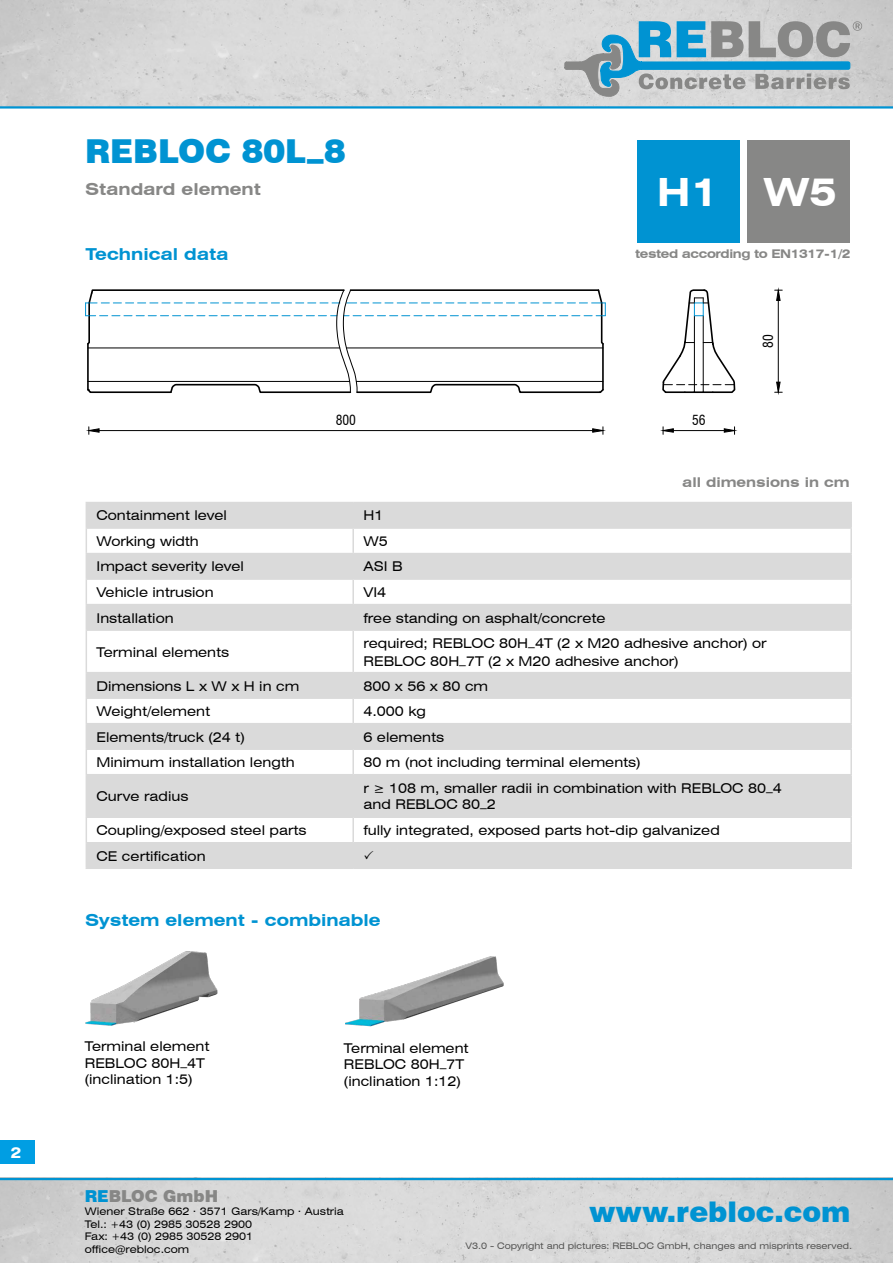
<style>
.page{position:relative;width:893px;height:1263px;background:#fff}
.page>*{position:absolute;margin:0;border:0;box-sizing:border-box;transform-origin:0 0}
.t1{font:700 expanded 39px "Swiss 721 BT";color:#fff}
.t2{font:900 33px "Swiss 721 BT";color:#0093d2}
.t3{font:900 28.5px "Swiss 721 BT";color:#0093d2}
.t4{font:700 expanded 16.5px "Swiss 721 BT";color:#0093d2}
.t5{font:700 expanded 16.5px "Swiss 721 BT";color:#878786}
.t6{font:900 16.5px "Swiss 721 BT";color:#878786}
.t7{font:700 expanded 15px "Swiss 721 BT";color:#fff}
.t8{font:expanded 13.5px/16.5px "Swiss 721 BT";color:#000}
.t9{font:700 expanded 13.5px "Swiss 721 BT";color:#878786}
.t10{font:condensed 13.5px "Swiss 721 BT";color:#000}
.t11{font:700 expanded 12px "Swiss 721 BT";letter-spacing:-.03em;color:#878786}
.t12{font:expanded 10.5px/13.2px "Swiss 721 BT";color:#000}
.t13{font:expanded 9px "Swiss 721 BT";color:#545453}
.s1{color:#0093d2}
</style>
<div class="page">
<svg style="left:87px;top:503px;width:763px;height:364px;fill:#dadada"></svg>
<hr style="left:352px;top:503px;width:2px;height:24px;background:#dadada">
<hr style="left:352px;top:529px;width:2px;height:24px;background:#dadada">
<hr style="left:352px;top:554px;width:2px;height:24px;background:#dadada">
<hr style="left:352px;top:580px;width:2px;height:24px;background:#dadada">
<hr style="left:352px;top:605px;width:2px;height:24px;background:#dadada">
<hr style="left:352px;top:673px;width:2px;height:24px;background:#dadada">
<hr style="left:352px;top:699px;width:2px;height:24px;background:#dadada">
<hr style="left:352px;top:724px;width:2px;height:24px;background:#dadada">
<hr style="left:352px;top:750px;width:2px;height:24px;background:#dadada">
<hr style="left:352px;top:775px;width:2px;height:41px;background:#dadada">
<hr style="left:352px;top:818px;width:2px;height:24px;background:#dadada">
<hr style="left:352px;top:843px;width:2px;height:24px;background:#dadada">
<hr style="left:352px;top:631px;width:2px;height:41px;background:#dadada">
<hr style="left:86px;top:502px;width:267px;height:1px;background:#dadada">
<hr style="left:353px;top:502px;width:499px;height:1px;background:#dadada">
<hr style="left:850px;top:503px;width:2px;height:24px;background:#dadada">
<hr style="left:86px;top:527px;width:267px;height:2px;background:#dadada">
<hr style="left:353px;top:527px;width:499px;height:2px;background:#dadada">
<hr style="left:850px;top:529px;width:2px;height:24px;background:#dadada">
<hr style="left:86px;top:553px;width:267px;height:1px;background:#dadada">
<hr style="left:353px;top:553px;width:499px;height:1px;background:#dadada">
<hr style="left:850px;top:554px;width:2px;height:24px;background:#dadada">
<hr style="left:86px;top:578px;width:267px;height:2px;background:#dadada">
<hr style="left:353px;top:578px;width:499px;height:2px;background:#dadada">
<hr style="left:850px;top:580px;width:2px;height:24px;background:#dadada">
<hr style="left:86px;top:604px;width:267px;height:1px;background:#dadada">
<svg style="left:86px;top:503px;width:1px;height:126px"></svg>
<hr style="left:353px;top:604px;width:499px;height:1px;background:#dadada">
<hr style="left:850px;top:605px;width:2px;height:24px;background:#dadada">
<hr style="left:86px;top:629px;width:267px;height:2px;background:#dadada">
<hr style="left:86px;top:631px;width:1px;height:41px;background:#dadada">
<hr style="left:353px;top:629px;width:499px;height:2px;background:#dadada">
<hr style="left:850px;top:631px;width:2px;height:41px;background:#dadada">
<hr style="left:86px;top:672px;width:267px;height:1px;background:#dadada">
<hr style="left:353px;top:672px;width:499px;height:1px;background:#dadada">
<hr style="left:850px;top:673px;width:2px;height:24px;background:#dadada">
<hr style="left:86px;top:697px;width:267px;height:2px;background:#dadada">
<hr style="left:353px;top:697px;width:499px;height:2px;background:#dadada">
<hr style="left:850px;top:699px;width:2px;height:24px;background:#dadada">
<hr style="left:86px;top:723px;width:267px;height:1px;background:#dadada">
<hr style="left:353px;top:723px;width:499px;height:1px;background:#dadada">
<hr style="left:850px;top:724px;width:2px;height:24px;background:#dadada">
<hr style="left:86px;top:748px;width:267px;height:2px;background:#dadada">
<svg style="left:86px;top:673px;width:1px;height:101px"></svg>
<hr style="left:353px;top:748px;width:499px;height:2px;background:#dadada">
<hr style="left:850px;top:750px;width:2px;height:24px;background:#dadada">
<hr style="left:86px;top:774px;width:267px;height:1px;background:#dadada">
<hr style="left:86px;top:775px;width:1px;height:41px;background:#dadada">
<hr style="left:353px;top:774px;width:499px;height:1px;background:#dadada">
<hr style="left:850px;top:775px;width:2px;height:41px;background:#dadada">
<hr style="left:86px;top:816px;width:267px;height:2px;background:#dadada">
<hr style="left:353px;top:816px;width:499px;height:2px;background:#dadada">
<hr style="left:850px;top:818px;width:2px;height:24px;background:#dadada">
<hr style="left:86px;top:842px;width:267px;height:1px;background:#dadada">
<svg style="left:86px;top:818px;width:1px;height:49px"></svg>
<hr style="left:353px;top:842px;width:499px;height:1px;background:#dadada">
<hr style="left:850px;top:843px;width:2px;height:24px;background:#dadada">
<hr style="left:86px;top:867px;width:267px;height:2px;background:#dadada">
<hr style="left:353px;top:867px;width:499px;height:2px;background:#dadada">
<div style="left:637px;top:140px;width:102px;height:102px;background:#0093d2"></div>
<div style="left:748px;top:140px;width:102px;height:102px;background:#878786"></div>
<img style="left:85px;top:951px;width:133px;height:75px">
<img style="left:345px;top:956px;width:159px;height:71px">
<img style="left:0;top:1180px;width:893px;height:83px">
<hr style="left:0;top:1178px;width:893px;height:2px;background:#0093d2">
<div style="left:0;top:1141px;width:34px;height:23px;background:#009ee3"></div>
<img style="left:0;top:0;width:893px;height:106px">
<hr style="left:0;top:106px;width:893px;height:3px;background:#0093d2">
<hr style="left:99px;top:430px;width:494px;height:1px;background:#000">
<svg style="left:592px;top:427px;width:12px;height:7px"></svg>
<svg style="left:88px;top:427px;width:12px;height:7px"></svg>
<hr style="left:673px;top:430px;width:51px;height:1px;background:#000">
<svg style="left:723px;top:427px;width:12px;height:7px"></svg>
<svg style="left:662px;top:427px;width:12px;height:7px"></svg>
<hr style="left:778px;top:300px;width:1px;height:82px;background:#000">
<svg style="left:775px;top:381px;width:7px;height:12px"></svg>
<svg style="left:775px;top:289px;width:7px;height:12px"></svg>
<svg style="left:85px;top:289px;width:521px;height:105px"></svg>
<hr style="left:351px;top:289px;width:247px;height:2px;background:#000">
<svg style="left:662px;top:289px;width:74px;height:105px"></svg>
<svg style="left:564px;top:21px;width:298px;height:76px;background:#96b3c0"></svg>
<svg style="left:364px;top:850px;width:9px;height:9px"></svg>
<p class="t7" style="left:11px;top:1143px;width:12px">2</p>
<h2 class="t2" style="left:85px;top:131px;width:262px">REBLOC 80L_8</h2>
<p class="t5" style="left:85px;top:179px;width:177px">Standard element</p>
<p class="t4" style="left:86px;top:244px;width:144px">Technical data</p>
<h1 class="t1" style="left:657px;top:169px;width:182px">H1 W5</h1>
<p class="t11" style="left:635px;top:246px;width:217px">tested according to EN1317-1/2</p>
<p class="t10" style="left:760px;top:348px;width:15px;rotate:-90deg">80</p>
<p class="t10" style="left:336px;top:412px;width:22px">800</p>
<p class="t10" style="left:692px;top:412px;width:15px">56</p>
<p class="t9" style="left:682px;top:474px;width:169px">all dimensions in cm</p>
<p class="t8" style="left:97px;top:507px;width:132px">Containment level</p>
<p class="t8" style="left:363px;top:507px;width:21px">H1</p>
<p class="t8" style="left:97px;top:533px;width:104px">Working width</p>
<p class="t8" style="left:363px;top:533px;width:26px">W5</p>
<p class="t8" style="left:97px;top:558px;width:149px">Impact severity level</p>
<p class="t8" style="left:363px;top:558px;width:41px">ASI B</p>
<p class="t8" style="left:97px;top:584px;width:118px">Vehicle intrusion</p>
<p class="t8" style="left:363px;top:584px;width:24px">VI4</p>
<p class="t8" style="left:97px;top:609px;width:79px">Installation</p>
<p class="t8" style="left:363px;top:609px;width:243px">free standing on asphalt/concrete</p>
<p class="t8" style="left:97px;top:643px;width:134px">Terminal elements</p>
<p class="t8" style="left:363px;top:634px;width:404px;line-height:18px">required; REBLOC 80H_4T (2 x M20 adhesive anchor) or<br>REBLOC 80H_7T (2 x M20 adhesive anchor)</p>
<p class="t8" style="left:97px;top:677px;width:204px">Dimensions L x W x H in cm</p>
<p class="t8" style="left:363px;top:677px;width:126px">800 x 56 x 80 cm</p>
<p class="t8" style="left:97px;top:703px;width:115px">Weight/element</p>
<p class="t8" style="left:363px;top:703px;width:64px">4.000 kg</p>
<p class="t8" style="left:97px;top:728px;width:150px">Elements/truck (24 t)</p>
<p class="t8" style="left:363px;top:728px;width:82px">6 elements</p>
<p class="t8" style="left:97px;top:754px;width:200px">Minimum installation length</p>
<p class="t8" style="left:363px;top:754px;width:279px">80 m (not including terminal elements)</p>
<p class="t8" style="left:97px;top:788px;width:93px">Curve radius</p>
<p class="t8" style="left:363px;top:780px;width:420px">r ≥ 108 m, smaller radii in combination with REBLOC 80_4 and REBLOC 80_2</p>
<p class="t8" style="left:97px;top:822px;width:211px">Coupling/exposed steel parts</p>
<p class="t8" style="left:363px;top:822px;width:358px">fully integrated, exposed parts hot-dip galvanized</p>
<p class="t8" style="left:97px;top:847px;width:111px">CE certification</p>
<p class="t4" style="left:85px;top:910px;width:297px">System element - combinable</p>
<p class="t8" style="left:85px;top:1038px;width:126px">Terminal element<br>REBLOC 80H_4T (inclination 1:5)</p>
<p class="t8" style="left:344px;top:1039px;width:126px">Terminal element<br>REBLOC 80H_7T (inclination 1:12)</p>
<p class="t6" style="left:85px;top:1186px;width:135px"><span class="s1">RE</span>BLOC GmbH</p>
<p class="t12" style="left:85px;top:1204px;width:261px">Wiener Straße 662 . 3571 Gars/Kamp . Austria<br>Tel.: +43 (0) 2985 30528 2900</p>
<p class="t12" style="left:85px;top:1230px;width:170px">Fax: +43 (0) 2985 30528 2901 office@rebloc.com</p>
<p class="t13" style="left:465px;top:1240px;width:388px">V3.0 - Copyright and pictures: REBLOC GmbH, changes and misprints reserved.</p>
<h3 class="t3" style="left:589px;top:1194px;width:263px">www.rebloc.com</h3>
</div>
